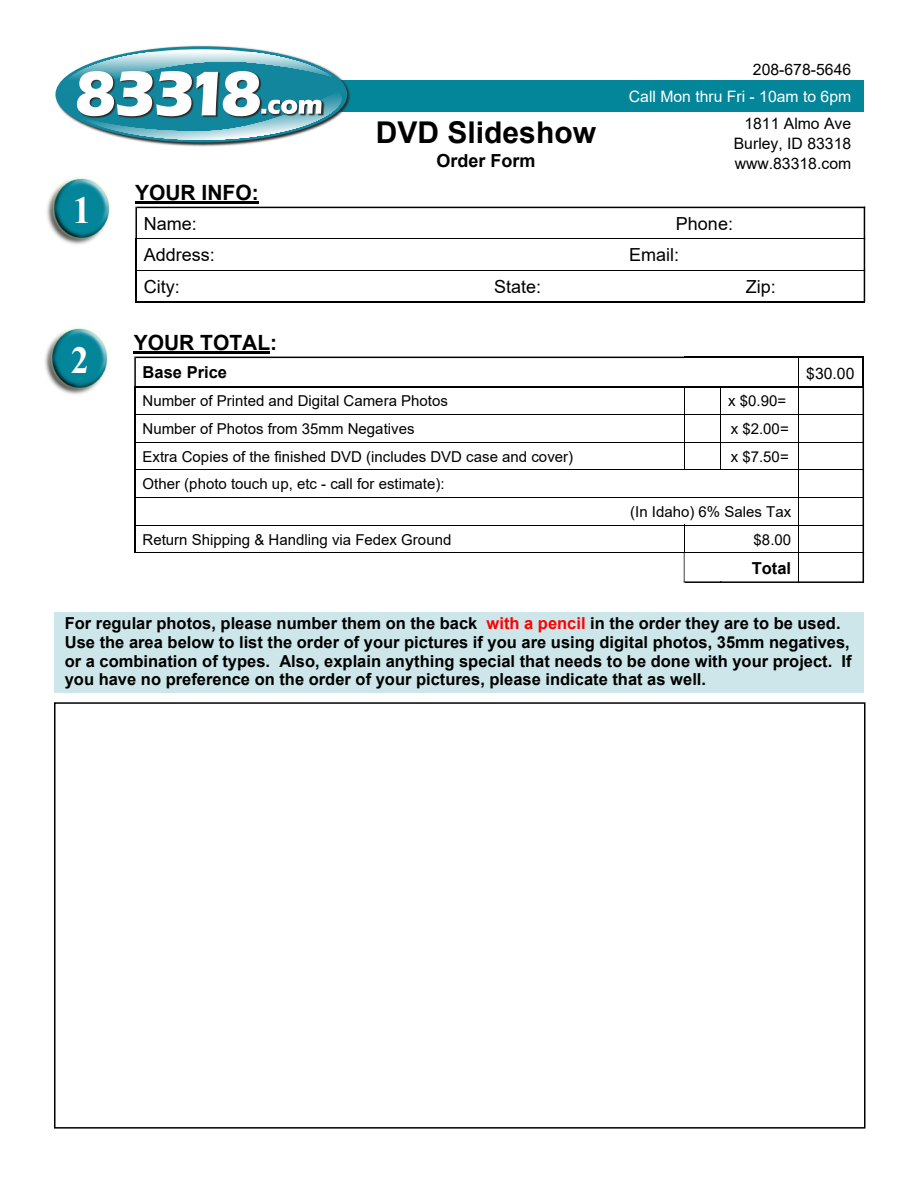
<style>
.page{position:relative;width:918px;height:1188px;background:#fff}
.page>*{position:absolute;margin:0;border:0;box-sizing:border-box;transform-origin:0 0}
.t1{font:700 38.25px "Times New Roman";color:#fff;scale:.94 1}
.t2{font:700 30px "Arial";color:#000}
.t3{font:700 21px "Arial";color:#000}
.t4{font:18px "Arial";color:#000}
.t5{font:700 18px "Arial";color:#000}
.t6{font:700 16.5px/18.9px "Arial";color:#000}
.t7{font:15.75px/19.8px "Arial";color:#000;text-align:justify}
.t8{font:15.75px "Arial";color:#fff}
.t9{font:15px "Arial";color:#000}
.s1{color:#f00}
</style>
<div class="page">
<div style="left:77px;top:81px;width:787px;height:31px;background:#04869a"></div>
<img style="left:45px;top:327px;width:63px;height:68px">
<hr style="left:684px;top:357px;width:37px;height:1px;background:#000">
<hr style="left:721px;top:357px;width:78px;height:1px;background:#000">
<hr style="left:798px;top:357px;width:66px;height:1px;background:#000">
<hr style="left:684px;top:386px;width:37px;height:2px;background:#000">
<hr style="left:720px;top:386px;width:79px;height:2px;background:#000">
<hr style="left:798px;top:386px;width:66px;height:2px;background:#000">
<hr style="left:684px;top:414px;width:37px;height:1px;background:#000">
<hr style="left:720px;top:414px;width:79px;height:1px;background:#000">
<hr style="left:798px;top:414px;width:65px;height:1px;background:#000">
<hr style="left:684px;top:442px;width:37px;height:1px;background:#000">
<hr style="left:720px;top:442px;width:79px;height:1px;background:#000">
<hr style="left:798px;top:442px;width:65px;height:1px;background:#000">
<hr style="left:684px;top:469px;width:37px;height:1px;background:#000">
<hr style="left:720px;top:469px;width:79px;height:1px;background:#000">
<hr style="left:798px;top:469px;width:65px;height:1px;background:#000">
<hr style="left:136px;top:497px;width:548px;height:1px;background:#000">
<hr style="left:684px;top:497px;width:37px;height:1px;background:#000">
<hr style="left:721px;top:497px;width:78px;height:1px;background:#000">
<hr style="left:798px;top:497px;width:65px;height:1px;background:#000">
<hr style="left:136px;top:525px;width:549px;height:1px;background:#000">
<hr style="left:721px;top:525px;width:78px;height:1px;background:#000">
<hr style="left:798px;top:525px;width:65px;height:1px;background:#000">
<hr style="left:134px;top:552px;width:551px;height:1px;background:#000">
<hr style="left:721px;top:552px;width:78px;height:1px;background:#000">
<hr style="left:798px;top:552px;width:65px;height:1px;background:#000">
<hr style="left:720px;top:581px;width:79px;height:2px;background:#000">
<hr style="left:798px;top:581px;width:66px;height:2px;background:#000">
<hr style="left:134px;top:469px;width:2px;height:29px;background:#000">
<hr style="left:134px;top:497px;width:2px;height:28px;background:#000">
<hr style="left:134px;top:525px;width:2px;height:28px;background:#000">
<svg style="left:134px;top:357px;width:551px;height:113px"></svg>
<svg style="left:683px;top:525px;width:39px;height:58px"></svg>
<svg style="left:720px;top:388px;width:1px;height:81px"></svg>
<svg style="left:798px;top:358px;width:1px;height:223px"></svg>
<hr style="left:863px;top:357px;width:1px;height:31px;background:#000">
<svg style="left:863px;top:388px;width:1px;height:53px"></svg>
<hr style="left:863px;top:441px;width:1px;height:30px;background:#000">
<svg style="left:863px;top:471px;width:1px;height:81px"></svg>
<hr style="left:863px;top:552px;width:1px;height:31px;background:#000">
<hr style="left:134px;top:351px;width:136px;height:3px;background:#000">
<img style="left:47px;top:177px;width:63px;height:68px">
<hr style="left:135px;top:201px;width:124px;height:3px;background:#000">
<hr style="left:137px;top:270px;width:727px;height:1px;background:#000">
<hr style="left:135px;top:301px;width:730px;height:1px;background:#000">
<svg style="left:135px;top:207px;width:729px;height:32px"></svg>
<hr style="left:135px;top:238px;width:2px;height:33px;background:#000">
<hr style="left:135px;top:270px;width:2px;height:32px;background:#000">
<hr style="left:864px;top:207px;width:1px;height:33px;background:#000">
<hr style="left:864px;top:238px;width:1px;height:33px;background:#000">
<hr style="left:864px;top:269px;width:1px;height:33px;background:#000">
<div style="left:54px;top:612px;width:810px;height:81px;background:#cce6ea"></div>
<div style="left:54px;top:702px;width:811px;height:427px;border:2px solid #000"></div>
<img style="left:55px;top:45px;width:297px;height:102px">
<div style="left:56px;top:46px;width:291px;height:97px;background:#12869d;border-radius:50%"></div>
<svg style="left:61px;top:49px;width:270px;height:3px"></svg>
<hr style="left:61px;top:52px;width:270px;height:2px;background:#f9fcfd">
<hr style="left:61px;top:53px;width:270px;height:2px;background:#f1f8f9">
<hr style="left:61px;top:54px;width:270px;height:2px;background:#e9f4f6">
<hr style="left:61px;top:55px;width:270px;height:2px;background:#e0eff2">
<hr style="left:61px;top:56px;width:270px;height:2px;background:#d8ebef">
<hr style="left:61px;top:57px;width:270px;height:2px;background:#d0e7ec">
<hr style="left:61px;top:58px;width:270px;height:2px;background:#c8e3e9">
<hr style="left:61px;top:59px;width:270px;height:2px;background:#c1dfe5">
<hr style="left:61px;top:60px;width:270px;height:2px;background:#b9dbe2">
<hr style="left:61px;top:61px;width:270px;height:2px;background:#b1d7df">
<hr style="left:61px;top:62px;width:270px;height:2px;background:#a8d3db">
<hr style="left:61px;top:63px;width:270px;height:2px;background:#a0cfd8">
<hr style="left:61px;top:64px;width:270px;height:2px;background:#98cbd5">
<hr style="left:61px;top:65px;width:270px;height:2px;background:#90c6d1">
<hr style="left:61px;top:66px;width:270px;height:2px;background:#88c2ce">
<hr style="left:61px;top:67px;width:270px;height:2px;background:#80becb">
<hr style="left:61px;top:68px;width:270px;height:2px;background:#78bac8">
<hr style="left:61px;top:69px;width:270px;height:2px;background:#70b6c4">
<hr style="left:61px;top:70px;width:270px;height:2px;background:#67b2c1">
<hr style="left:61px;top:71px;width:270px;height:2px;background:#5faebd">
<hr style="left:61px;top:72px;width:270px;height:2px;background:#57aaba">
<hr style="left:61px;top:73px;width:270px;height:2px;background:#4fa6b7">
<hr style="left:61px;top:74px;width:270px;height:2px;background:#47a2b4">
<hr style="left:61px;top:75px;width:270px;height:2px;background:#3f9eb0">
<hr style="left:61px;top:76px;width:270px;height:2px;background:#3799ad">
<hr style="left:61px;top:77px;width:270px;height:2px;background:#2f95a9">
<hr style="left:61px;top:78px;width:270px;height:2px;background:#2791a6">
<hr style="left:61px;top:79px;width:270px;height:2px;background:#1f8da3">
<hr style="left:61px;top:80px;width:270px;height:2px;background:#1789a0">
<div style="left:61px;top:81px;width:270px;height:15px;background:#13879e"></div>
<img style="left:74px;top:61px;width:192px;height:74px">
<svg style="left:77px;top:71px;width:264px;height:69px"></svg>
<h1 class="t1" style="left:73px;top:197px;width:21px">1</h1>
<h1 class="t1" style="left:71px;top:347px;width:21px">2</h1>
<h2 class="t2" style="left:376px;top:121px;width:222px">DVD Slideshow</h2>
<p class="t5" style="left:436px;top:154px;width:101px">Order Form</p>
<p class="t7" style="left:753px;top:61px;width:100px">208-678-5646</p>
<p class="t8" style="left:629px;top:90px;width:224px">Call Mon thru Fri - 10am to 6pm</p>
<p class="t7" style="left:734px;top:115px;width:119px;text-indent:11px">1811 Almo Ave Burley, ID 83318 www.83318.com</p>
<p class="t3" style="left:135px;top:185px;width:125px">YOUR INFO:</p>
<p class="t4" style="left:144px;top:217px;width:55px">Name:</p>
<p class="t4" style="left:676px;top:217px;width:59px">Phone:</p>
<p class="t4" style="left:144px;top:248px;width:73px">Address:</p>
<p class="t4" style="left:629px;top:248px;width:51px">Email:</p>
<p class="t4" style="left:144px;top:280px;width:38px">City:</p>
<p class="t4" style="left:494px;top:280px;width:49px">State:</p>
<p class="t4" style="left:746px;top:280px;width:32px">Zip:</p>
<p class="t3" style="left:134px;top:335px;width:145px">YOUR TOTAL:</p>
<p class="t6" style="left:143px;top:365px;width:86px">Base Price</p>
<p class="t7" style="left:806px;top:365px;width:50px">$30.00</p>
<p class="t9" style="left:143px;top:395px;width:307px">Number of Printed and Digital Camera Photos</p>
<p class="t9" style="left:728px;top:395px;width:60px">x $0.90=</p>
<p class="t9" style="left:143px;top:423px;width:273px">Number of Photos from 35mm Negatives</p>
<p class="t9" style="left:731px;top:423px;width:60px">x $2.00=</p>
<p class="t9" style="left:143px;top:451px;width:432px">Extra Copies of the finished DVD (includes DVD case and cover)</p>
<p class="t9" style="left:731px;top:451px;width:60px">x $7.50=</p>
<p class="t9" style="left:143px;top:478px;width:304px">Other (photo touch up, etc - call for estimate):</p>
<p class="t9" style="left:630px;top:506px;width:163px">(In Idaho) 6% Sales Tax</p>
<p class="t9" style="left:143px;top:534px;width:310px">Return Shipping &amp; Handling via Fedex Ground</p>
<p class="t9" style="left:754px;top:534px;width:39px">$8.00</p>
<p class="t6" style="left:752px;top:560px;width:41px">Total</p>
<p class="t6" style="left:65px;top:615px;width:788px">For regular photos, please number them on the back <span class="s1">with a pencil</span> in the order they are to be used.<br>Use the area below to list the order of your pictures if you are using digital photos, 35mm negatives, or a combination of types. Also, explain anything special that needs to be done with your project. If you have no preference on the order of your pictures, please indicate that as well.</p>
</div>
